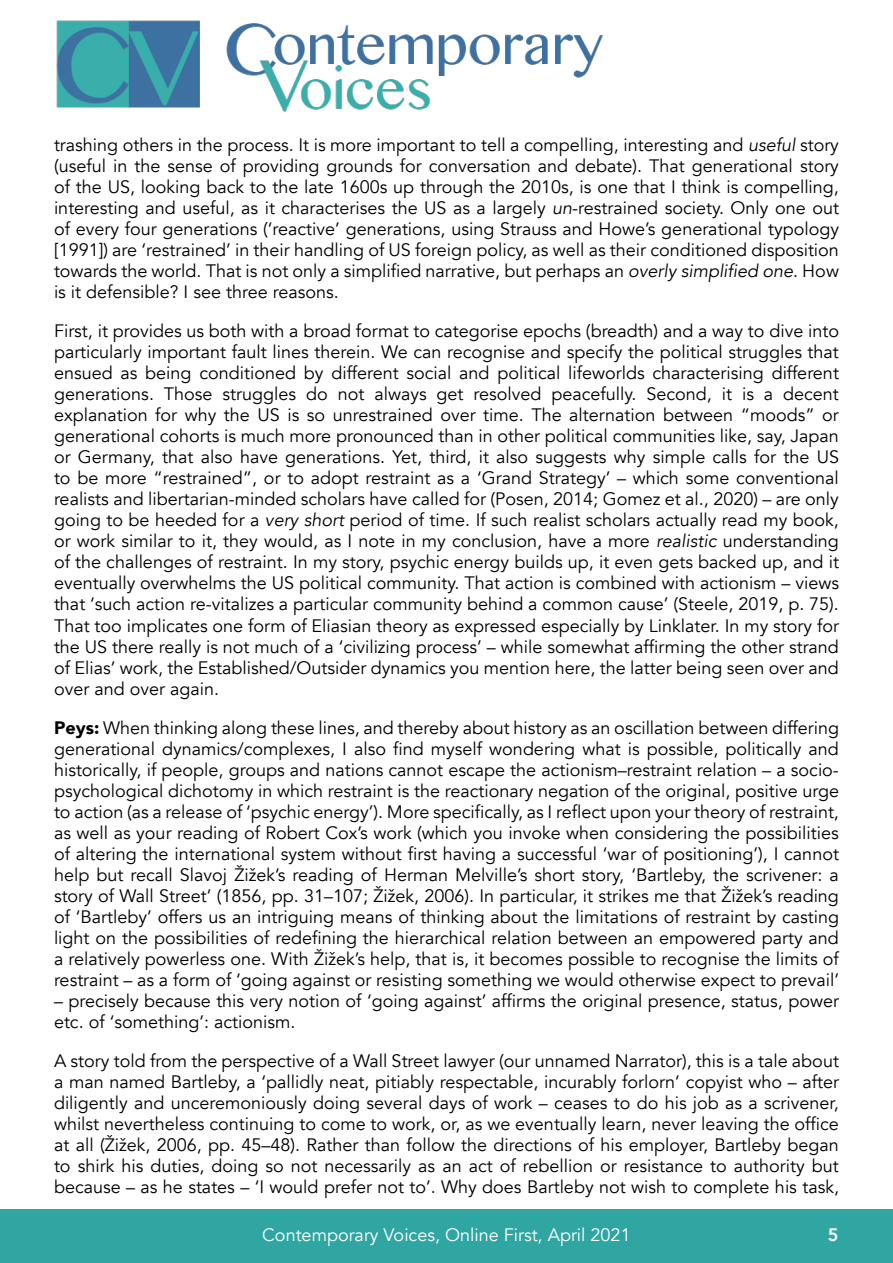
<style>
.page{position:relative;width:893px;height:1263px;background:#fff}
.page>*{position:absolute;margin:0;border:0;box-sizing:border-box;transform-origin:0 0}
.Body{font:18px/21px "Avenir";color:#000;text-align:justify}
.t1{font:18px "Avenir";color:#fff}
.t2{font:800 18px "Avenir";color:#fff}
.s1{font-style:italic}
.s2{font-weight:900}
</style>
<div class="page">
<div style="left:0;top:1210px;width:893px;height:53px;background:#2fa6a2"></div>
<img style="left:56px;top:21px;width:547px;height:91px">
<p class="Body" style="left:54px;top:135px;width:786px">trashing others in the process. It is more important to tell a compelling, interesting and <span class="s1">useful</span> story (useful in the sense of providing grounds for conversation and debate). That generational story of the US, looking back to the late 1600s up through the 2010s, is one that I think is compelling, interesting and useful, as it characterises the US as a largely <span class="s1">un</span>-restrained society. Only one out of every four generations (‘reactive’ generations, using Strauss and Howe’s generational typology [1991]) are ‘restrained’ in their handling of US foreign policy, as well as their conditioned disposition towards the world. That is not only a simplified narrative, but perhaps an <span class="s1">overly simplified one</span>. How is it defensible? I see three reasons.</p>
<p class="Body" style="left:54px;top:321px;width:787px">First, it provides us both with a broad format to categorise epochs (breadth) and a way to dive into particularly important fault lines therein. We can recognise and specify the political struggles that ensued as being conditioned by different social and political lifeworlds characterising different generations. Those struggles do not always get resolved peacefully. Second, it is a decent explanation for why the US is so unrestrained over time. The alternation between “moods” or generational cohorts is much more pronounced than in other political communities like, say, Japan or Germany, that also have generations. Yet, third, it also suggests why simple calls for the US to be more “restrained”, or to adopt restraint as a ‘Grand Strategy’ – which some conventional realists and libertarian-minded scholars have called for (Posen, 2014; Gomez et al., 2020) – are only going to be heeded for a <span class="s1">very short</span> period of time. If such realist scholars actually read my book, or work similar to it, they would, as I note in my conclusion, have a more <span class="s1">realistic</span> understanding of the challenges of restraint. In my story, psychic energy builds up, it even gets backed up, and it eventually overwhelms the US political community. That action is combined with actionism – views that ‘such action re-vitalizes a particular community behind a common cause’ (Steele, 2019, p. 75).<br>That too implicates one form of Eliasian theory as expressed especially by Linklater. In my story for the US there really is not much of a ‘civilizing process’ – while somewhat affirming the other strand of Elias’ work, the Established/Outsider dynamics you mention here, the latter being seen over and over and over again.</p>
<p class="Body" style="left:54px;top:717px;width:787px"><span class="s2">Peys:</span> When thinking along these lines, and thereby about history as an oscillation between differing generational dynamics/complexes, I also find myself wondering what is possible, politically and historically, if people, groups and nations cannot escape the actionism–restraint relation – a socio&shy;psychological dichotomy in which restraint is the reactionary negation of the original, positive urge to action (as a release of ‘psychic energy’). More specifically, as I reflect upon your theory of restraint, as well as your reading of Robert Cox’s work (which you invoke when considering the possibilities of altering the international system without first having a successful ‘war of positioning’), I cannot help but recall Slavoj Žižek’s reading of Herman Melville’s short story, ‘Bartleby, the scrivener: a story of Wall Street’ (1856, pp. 31–107; Žižek, 2006). In particular, it strikes me that Žižek’s reading of ‘Bartleby’ offers us an intriguing means of thinking about the limitations of restraint by casting light on the possibilities of redefining the hierarchical relation between an empowered party and a relatively powerless one. With Žižek’s help, that is, it becomes possible to recognise the limits of restraint – as a form of ‘going against or resisting something we would otherwise expect to prevail’</p>
<p class="Body" style="left:54px;top:990px;width:786px">– precisely because this very notion of ‘going against’ affirms the original presence, status, power etc. of ‘something’: actionism.</p>
<p class="Body" style="left:54px;top:1050px;width:786px">A story told from the perspective of a Wall Street lawyer (our unnamed Narrator), this is a tale about a man named Bartleby, a ‘pallidly neat, pitiably respectable, incurably forlorn’ copyist who – after diligently and unceremoniously doing several days of work – ceases to do his job as a scrivener, whilst nevertheless continuing to come to work, or, as we eventually learn, never leaving the office at all (Žižek, 2006, pp. 45–48). Rather than follow the directions of his employer, Bartleby began to shirk his duties, doing so not necessarily as an act of rebellion or resistance to authority but because – as he states – ‘I would prefer not to’. Why does Bartleby not wish to complete his task,</p>
<p class="t1" style="left:262px;top:1223px;width:370px">Contemporary Voices, Online First, April 2021</p>
<p class="t2" style="left:828px;top:1220px;width:12px">5</p>
</div>
